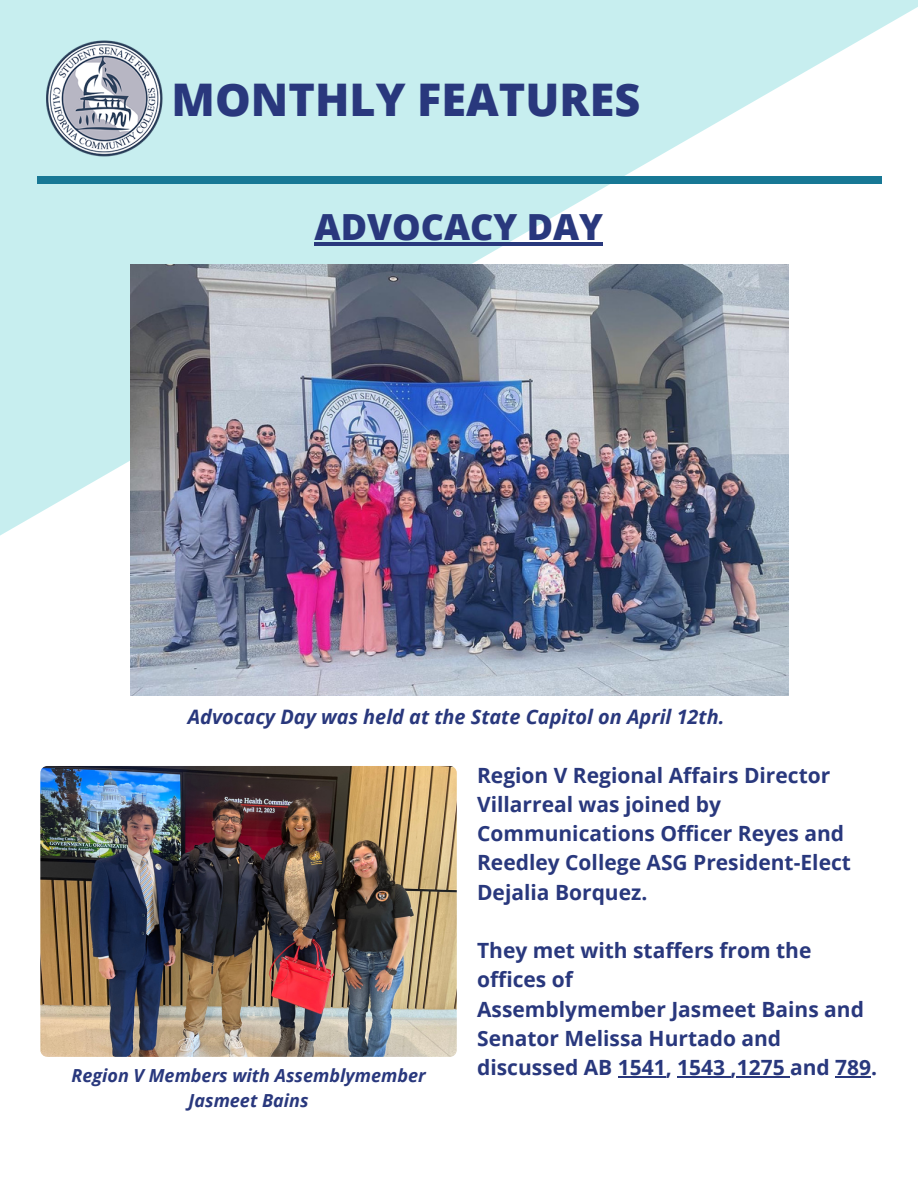
<style>
.page{position:relative;width:918px;height:1188px;background:#fff}
.page>*{position:absolute;margin:0;border:0;box-sizing:border-box;transform-origin:0 0}
.t1{font:800 45px "Open Sans";color:#29387d}
.t2{font:800 36px "Open Sans";color:#29387d}
.t3{font:700 21px/29.2px "Open Sans";color:#29387d}
.t4{font:italic 700 19.95px "Open Sans";color:#29387d}
.t5{font:italic 700 18px/24.8px "Open Sans";color:#29387d;text-align:center}
</style>
<div class="page">
<svg style="left:0;top:0;width:918px;height:568px;fill:#c7eeef"></svg>
<div style="left:37px;top:176px;width:845px;height:7px;background:#187895"></div>
<img style="left:46px;top:38px;width:119px;height:121px">
<img style="left:40px;top:766px;width:417px;height:291px;border-radius:7px">
<img style="left:130px;top:265px;width:658px;height:431px">
<hr style="left:315px;top:242px;width:288px;height:3px;background:#29387d">
<hr style="left:618px;top:1076px;width:48px;height:1px;background:#29387d">
<hr style="left:677px;top:1076px;width:54px;height:1px;background:#29387d">
<hr style="left:737px;top:1076px;width:53px;height:1px;background:#29387d">
<hr style="left:835px;top:1076px;width:36px;height:1px;background:#29387d">
<h1 class="t1" style="left:172px;top:68px;width:470px">MONTHLY FEATURES</h1>
<h2 class="t2" style="left:315px;top:201px;width:290px">ADVOCACY DAY</h2>
<p class="t4" style="left:188px;top:702px;width:538px">Advocacy Day was held at the State Capitol on April 12th.</p>
<p class="t5" style="left:71px;top:1063px;width:356px">Region V Members with Assemblymember<br>Jasmeet Bains</p>
<p class="t3" style="left:477px;top:760px;width:375px">Region V Regional Affairs Director<br>Villarreal was joined by<br>Communications Officer Reyes and<br>Reedley College ASG President-Elect<br>Dejalia Borquez.</p>
<p class="t3" style="left:477px;top:935px;width:402px">They met with staffers from the offices of<br>Assemblymember Jasmeet Bains and<br>Senator Melissa Hurtado and discussed AB 1541, 1543 ,1275 and 789.</p>
</div>
